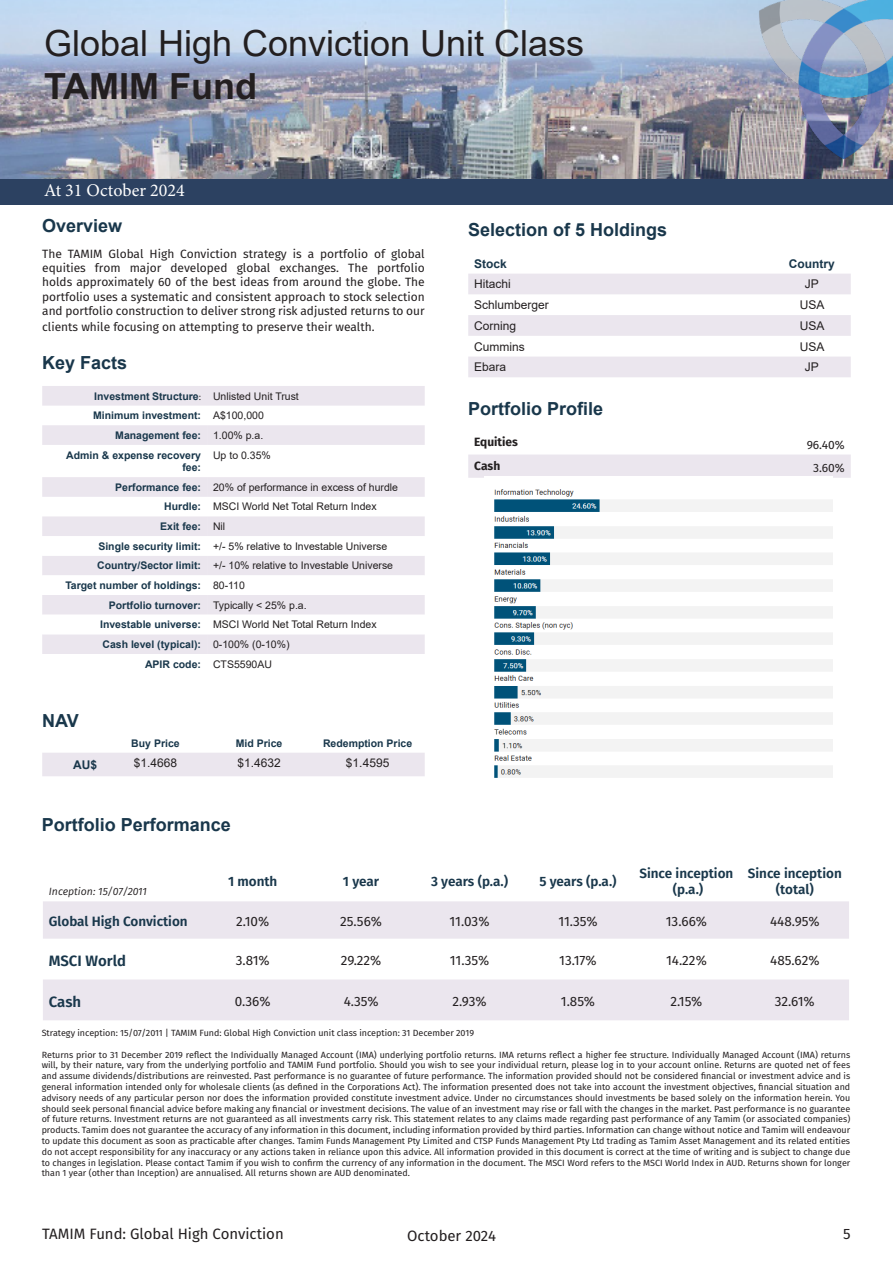
<style>
.page{position:relative;width:893px;height:1263px;background:#fff}
.page>*{position:absolute;margin:0;border:0;box-sizing:border-box;transform-origin:0 0}
.t1{font:36px "Arial";color:#231f20}
.t2{font:700 36px "Arial";color:#231f20}
.t3{font:700 18px "Arial";color:#19374b}
.t4{font:18px "Minion Pro";color:#fff}
.t5{font:15px "Fira Sans";color:#231f20}
.t6{font:600 15px "Fira Sans";color:#19374b}
.t7{font:13.5px "Fira Sans";color:#231f20}
.t8{font:600 13.5px/16.2px "Fira Sans";color:#19374b;text-align:center}
.t9{font:12px/14.4px "Fira Sans";color:#231f20;text-align:justify}
.t10{font:12px "Arial";color:#231f20}
.t11{font:700 12px "Arial";color:#19374b}
.t12{font:700 12px "Fira Sans";color:#231f20}
.t13{font:700 10.5px/12.6px "Arial";color:#19374b;text-align:right}
.t14{font:10.5px "Arial";color:#231f20}
.t15{font:italic 10.5px "Fira Sans";color:#231f20}
.t16{font:9px/10.8px "Fira Sans";color:#231f20;text-align:justify}
.s1{font-family:"Minion Pro";font-weight:400;color:#231f20}
</style>
<div class="page">
<img style="left:0;top:0;width:727px;height:179px">
<div style="left:0;top:179px;width:893px;height:26px;background:#2c4161"></div>
<img style="left:727px;top:0;width:166px;height:179px">
<svg style="left:468px;top:274px;width:383px;height:103px"></svg>
<svg style="left:468px;top:454px;width:383px;height:24px;background:#ece7ef"></svg>
<svg style="left:42px;top:386px;width:383px;height:268px;fill:#ebe6ee"></svg>
<svg style="left:207px;top:425px;width:218px;height:229px;fill:#ebe6ee"></svg>
<svg style="left:42px;top:536px;width:383px;height:98px"></svg>
<div style="left:42px;top:753px;width:383px;height:23px;background:#ebe6ee"></div>
<svg style="left:43px;top:901px;width:806px;height:119px;fill:#ebe6ee"></svg>
<img style="left:484px;top:477px;width:348px;height:301px">
<h1 class="t1" style="left:44px;top:19px;width:542px">Global High Conviction Unit Class</h1>
<h1 class="t2" style="left:44px;top:61px;width:215px">TAMIM Fund</h1>
<h2 class="t4" style="left:44px;top:178px;width:142px">At 31 October 2024</h2>
<p class="t3" style="left:42px;top:213px;width:82px">Overview</p>
<p class="t9" style="left:42px;top:246px;width:384px">The TAMIM Global High Conviction strategy is a portfolio of global equities from major developed global exchanges. The portfolio holds approximately 60 of the best ideas from around the globe. The portfolio uses a systematic and consistent approach to stock selection and portfolio construction to deliver strong risk adjusted returns to our</p>
<p class="t9" style="left:42px;top:320px;width:334px">clients while focusing on attempting to preserve their wealth.</p>
<p class="t3" style="left:42px;top:350px;width:87px">Key Facts</p>
<p class="t13" style="left:94px;top:390px;width:108px">Investment Structure<span class="s1">:</span></p>
<p class="t14" style="left:213px;top:389px;width:87px">Unlisted Unit Trust</p>
<p class="t13" style="left:93px;top:409px;width:109px">Minimum investment:</p>
<p class="t14" style="left:213px;top:408px;width:52px">A$100,000</p>
<p class="t13" style="left:115px;top:429px;width:87px">Management fee:</p>
<p class="t14" style="left:213px;top:428px;width:52px">1.00% p.a.</p>
<p class="t13" style="left:66px;top:449px;width:136px">Admin &amp; expense recovery fee:</p>
<p class="t14" style="left:213px;top:448px;width:59px">Up to 0.35%</p>
<p class="t13" style="left:115px;top:481px;width:87px">Performance fee:</p>
<p class="t14" style="left:213px;top:480px;width:186px">20% of performance in excess of hurdle</p>
<p class="t13" style="left:164px;top:501px;width:38px">Hurdle:</p>
<p class="t14" style="left:213px;top:499px;width:165px">MSCI World Net Total Return Index</p>
<p class="t13" style="left:160px;top:520px;width:42px">Exit fee:</p>
<p class="t14" style="left:213px;top:519px;width:14px">Nil</p>
<p class="t13" style="left:98px;top:540px;width:104px">Single security limit:</p>
<p class="t14" style="left:213px;top:539px;width:176px">+/- 5% relative to Investable Universe</p>
<p class="t13" style="left:97px;top:559px;width:105px">Country/Sector limit:</p>
<p class="t14" style="left:213px;top:558px;width:182px">+/- 10% relative to Investable Universe</p>
<p class="t13" style="left:65px;top:579px;width:137px">Target number of holdings:</p>
<p class="t14" style="left:213px;top:578px;width:33px">80-110</p>
<p class="t13" style="left:109px;top:599px;width:94px">Portfolio turnover:</p>
<p class="t14" style="left:213px;top:598px;width:95px">Typically &lt; 25% p.a.</p>
<p class="t13" style="left:100px;top:618px;width:102px">Investable universe:</p>
<p class="t14" style="left:213px;top:617px;width:165px">MSCI World Net Total Return Index</p>
<p class="t13" style="left:102px;top:638px;width:100px">Cash level (typical):</p>
<p class="t14" style="left:213px;top:637px;width:78px">0-100% (0-10%)</p>
<p class="t13" style="left:145px;top:658px;width:58px">APIR code:</p>
<p class="t14" style="left:213px;top:657px;width:60px">CTS5590AU</p>
<p class="t3" style="left:42px;top:708px;width:38px">NAV</p>
<p class="t13" style="left:131px;top:737px;width:50px">Buy Price</p>
<p class="t13" style="left:236px;top:737px;width:48px">Mid Price</p>
<p class="t13" style="left:323px;top:737px;width:91px">Redemption Price</p>
<p class="t11" style="left:73px;top:756px;width:25px">AU$</p>
<p class="t10" style="left:134px;top:755px;width:45px">$1.4668</p>
<p class="t10" style="left:237px;top:755px;width:45px">$1.4632</p>
<p class="t10" style="left:346px;top:755px;width:45px">$1.4595</p>
<p class="t3" style="left:42px;top:812px;width:191px">Portfolio Performance</p>
<p class="t3" style="left:468px;top:217px;width:201px">Selection of 5 Holdings</p>
<p class="t11" style="left:474px;top:255px;width:34px">Stock</p>
<p class="t11" style="left:789px;top:255px;width:47px">Country</p>
<p class="t10" style="left:474px;top:276px;width:38px">Hitachi</p>
<p class="t10" style="left:805px;top:276px;width:16px">JP</p>
<p class="t10" style="left:474px;top:297px;width:76px">Schlumberger</p>
<p class="t10" style="left:800px;top:297px;width:26px">USA</p>
<p class="t10" style="left:474px;top:317px;width:44px">Corning</p>
<p class="t10" style="left:800px;top:317px;width:26px">USA</p>
<p class="t10" style="left:474px;top:338px;width:52px">Cummins</p>
<p class="t10" style="left:800px;top:338px;width:26px">USA</p>
<p class="t10" style="left:474px;top:359px;width:34px">Ebara</p>
<p class="t10" style="left:805px;top:359px;width:16px">JP</p>
<p class="t3" style="left:468px;top:395px;width:137px">Portfolio Profile</p>
<p class="t12" style="left:474px;top:432px;width:45px">Equities</p>
<p class="t9" style="left:807px;top:437px;width:40px">96.40%</p>
<p class="t12" style="left:474px;top:455px;width:27px">Cash</p>
<p class="t9" style="left:813px;top:460px;width:33px">3.60%</p>
<p class="t15" style="left:49px;top:884px;width:100px">Inception: 15/07/2011</p>
<p class="t8" style="left:228px;top:873px;width:51px">1 month</p>
<p class="t8" style="left:343px;top:873px;width:38px">1 year</p>
<p class="t8" style="left:431px;top:873px;width:79px">3 years (p.a.)</p>
<p class="t8" style="left:539px;top:873px;width:79px">5 years (p.a.)</p>
<p class="t8" style="left:639px;top:864px;width:95px">Since inception</p>
<p class="t8" style="left:673px;top:881px;width:32px">(p.a.)</p>
<p class="t8" style="left:748px;top:864px;width:95px">Since inception (total)</p>
<p class="t8" style="left:49px;top:913px;width:140px">Global High Conviction</p>
<p class="t7" style="left:236px;top:911px;width:35px">2.10%</p>
<p class="t7" style="left:340px;top:911px;width:43px">25.56%</p>
<p class="t7" style="left:450px;top:911px;width:41px">11.03%</p>
<p class="t7" style="left:558px;top:911px;width:41px">11.35%</p>
<p class="t7" style="left:666px;top:911px;width:43px">13.66%</p>
<p class="t7" style="left:770px;top:911px;width:51px">448.95%</p>
<p class="t6" style="left:49px;top:948px;width:79px">MSCI World</p>
<p class="t7" style="left:236px;top:950px;width:36px">3.81%</p>
<p class="t7" style="left:341px;top:950px;width:42px">29.22%</p>
<p class="t7" style="left:450px;top:950px;width:41px">11.35%</p>
<p class="t7" style="left:559px;top:950px;width:39px">13.17%</p>
<p class="t7" style="left:666px;top:950px;width:42px">14.22%</p>
<p class="t7" style="left:770px;top:950px;width:51px">485.62%</p>
<p class="t6" style="left:49px;top:989px;width:34px">Cash</p>
<p class="t7" style="left:235px;top:991px;width:37px">0.36%</p>
<p class="t7" style="left:344px;top:991px;width:36px">4.35%</p>
<p class="t7" style="left:452px;top:991px;width:36px">2.93%</p>
<p class="t7" style="left:561px;top:991px;width:36px">1.85%</p>
<p class="t7" style="left:670px;top:991px;width:34px">2.15%</p>
<p class="t7" style="left:775px;top:991px;width:41px">32.61%</p>
<p class="t16" style="left:42px;top:1027px;width:434px">Strategy inception: 15/07/2011 | TAMIM Fund: Global High Conviction unit class inception: 31 December 2019</p>
<p class="t16" style="left:42px;top:1049px;width:810px">Returns prior to 31 December 2019 reflect the Individually Managed Account (IMA) underlying portfolio returns. IMA returns reflect a higher fee structure. Individually Managed Account (IMA) returns will, by their nature, vary from the underlying portfolio and TAMIM Fund portfolio. Should you wish to see your individual return, please log in to your account online. Returns are quoted net of fees and assume dividends/distributions are reinvested. Past performance is no guarantee of future performance. The information provided should not be considered financial or investment advice and is general information intended only for wholesale clients (as defined in the Corporations Act). The information presented does not take into account the investment objectives, financial situation and advisory needs of any particular person nor does the information provided constitute investment advice. Under no circumstances should investments be based solely on the information herein. You should seek personal financial advice before making any financial or investment decisions. The value of an investment may rise or fall with the changes in the market. Past performance is no guarantee of future returns. Investment returns are not guaranteed as all investments carry risk. This statement relates to any claims made regarding past performance of any Tamim (or associated companies) products. Tamim does not guarantee the accuracy of any information in this document, including information provided by third parties. Information can change without notice and Tamim will endeavour to update this document as soon as practicable after changes. Tamim Funds Management Pty Limited and CTSP Funds Management Pty Ltd trading as Tamim Asset Management and its related entities do not accept responsibility for any inaccuracy or any actions taken in reliance upon this advice. All information provided in this document is correct at the time of writing and is subject to change due to changes in legislation. Please contact Tamim if you wish to confirm the currency of any information in the document. The MSCI Word refers to the MSCI World Index in AUD. Returns shown for longer than 1 year (other than Inception) are annualised. All returns shown are AUD denominated.</p>
<h3 class="t5" style="left:42px;top:1222px;width:243px">TAMIM Fund: Global High Conviction</h3>
<h3 class="t5" style="left:407px;top:1225px;width:90px">October 2024</h3>
<h3 class="t5" style="left:843px;top:1222px;width:9px">5</h3>
</div>
